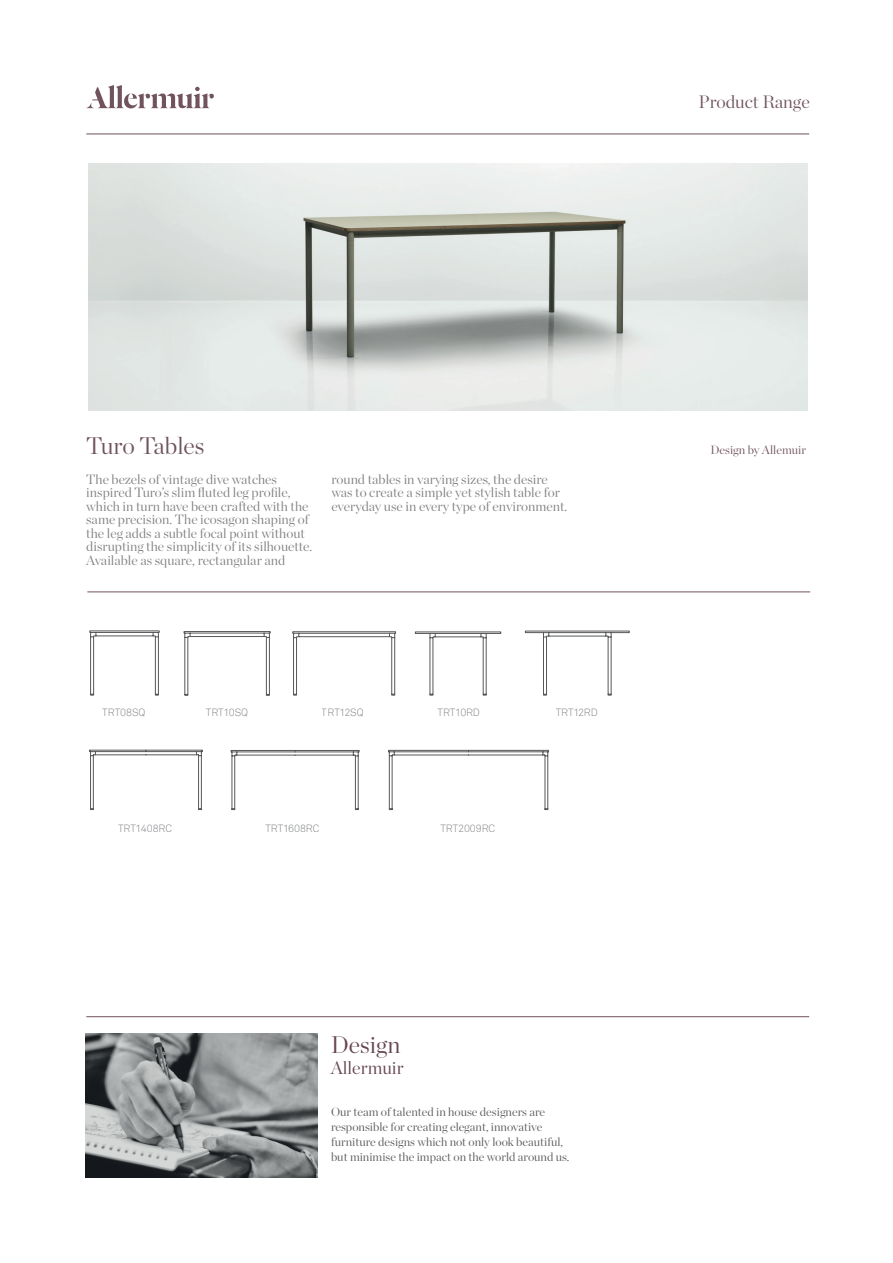
<style>
.page{position:relative;width:893px;height:1263px;background:#fff}
.page>*{position:absolute;margin:0;border:0;box-sizing:border-box;transform-origin:0 0}
.t1{font:300 24px "Chronicle Display";color:#70535c}
.t2{font:300 24px "Chronicle Display";color:#65454f}
.t3{font:300 18px "Chronicle Display";color:#70535c}
.t4{font:300 18px "Chronicle Display";color:#65454f}
.t5{font:300 13.5px/13.5px "Chronicle Display";color:#808083}
.t6{font:300 12px/15px "Chronicle Display";color:#57585a}
.t7{font:300 12px "Chronicle Display";color:#70535c}
.t8{font:300 10.5px "Akkurat";letter-spacing:-.005em;color:#808285}
</style>
<div class="page">
<svg style="left:86px;top:85px;width:128px;height:23px"></svg>
<hr style="left:86px;top:134px;width:723px;height:1px;background:#70535c">
<hr style="left:87px;top:592px;width:723px;height:1px;background:#70535c">
<hr style="left:86px;top:1016px;width:723px;height:1px;background:#70535c">
<img style="left:88px;top:163px;width:720px;height:247px">
<img style="left:85px;top:1033px;width:232px;height:145px">
<svg style="left:90px;top:631px;width:69px;height:64px"></svg>
<svg style="left:184px;top:631px;width:86px;height:64px"></svg>
<svg style="left:293px;top:632px;width:103px;height:63px"></svg>
<svg style="left:415px;top:632px;width:86px;height:63px"></svg>
<svg style="left:525px;top:631px;width:104px;height:64px"></svg>
<svg style="left:90px;top:750px;width:112px;height:60px"></svg>
<svg style="left:231px;top:750px;width:128px;height:60px"></svg>
<svg style="left:388px;top:750px;width:161px;height:60px"></svg>
<h2 class="t3" style="left:699px;top:88px;width:113px">Product Range</h2>
<h1 class="t1" style="left:86px;top:427px;width:120px">Turo Tables</h1>
<p class="t5" style="left:86px;top:471px;width:228px">The bezels of vintage dive watches inspired Turo’s slim fluted leg profile, which in turn have been crafted with the same precision. The icosagon shaping of the leg adds a subtle focal point without disrupting the simplicity of its silhouette.<br>Available as square, rectangular and</p>
<p class="t5" style="left:331px;top:471px;width:237px">round tables in varying sizes, the desire was to create a simple yet stylish table for everyday use in every type of environment.</p>
<p class="t8" style="left:102px;top:706px;width:45px">TRT08SQ</p>
<p class="t8" style="left:206px;top:706px;width:44px">TRT10SQ</p>
<p class="t8" style="left:322px;top:706px;width:43px">TRT12SQ</p>
<p class="t8" style="left:437px;top:706px;width:44px">TRT10RD</p>
<p class="t8" style="left:556px;top:706px;width:43px">TRT12RD</p>
<p class="t8" style="left:118px;top:822px;width:55px">TRT1408RC</p>
<p class="t8" style="left:265px;top:822px;width:55px">TRT1608RC</p>
<p class="t8" style="left:440px;top:822px;width:56px">TRT2009RC</p>
<h1 class="t2" style="left:331px;top:1026px;width:71px">Design</h1>
<h2 class="t4" style="left:331px;top:1054px;width:75px">Allermuir</h2>
<p class="t6" style="left:331px;top:1103px;width:240px">Our team of talented in house designers are responsible for creating elegant, innovative furniture designs which not only look beautiful, but minimise the impact on the world around us.</p>
<p class="t7" style="left:711px;top:440px;width:97px">Design by Allemuir</p>
</div>
